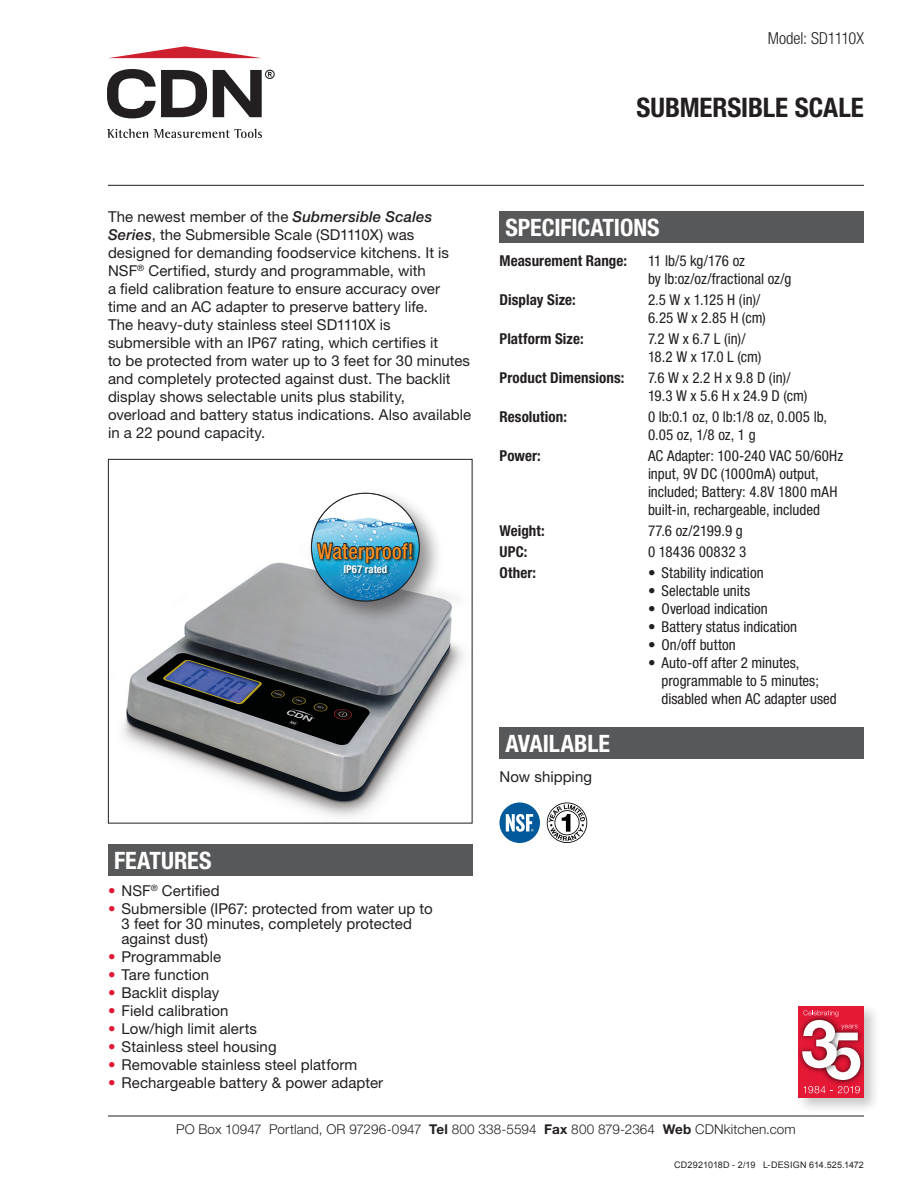
<style>
.page{position:relative;width:918px;height:1188px;background:#fff}
.page>*{position:absolute;margin:0;border:0;box-sizing:border-box;transform-origin:0 0}
.t1{font:700 condensed 27px "Helvetica Neue LT Std";letter-spacing:-.005em;color:#231f20}
.t2{font:700 condensed 24px "Helvetica Neue LT Std";color:#fff}
.t3{font:500 condensed 21.6px "Helvetica Neue LT Std";letter-spacing:.015em;color:#f68e1e;scale:.95 1}
.t4{font:300 condensed 16.5px "Helvetica Neue LT Std";letter-spacing:-.005em;color:#231f20}
.t5{font:15px/18px "Helvetica Neue LT Std";letter-spacing:.005em;color:#231f20}
.t6{font:condensed 15px/18px "Helvetica Neue LT Std";color:#231f20}
.t7{font:700 condensed 15px "Helvetica Neue LT Std";letter-spacing:.005em;color:#231f20}
.t8{font:condensed 15px "Helvetica Neue LT Std";letter-spacing:.02em;color:#231f20}
.t9{font:300 13.5px "Helvetica Neue LT Std";letter-spacing:.01em;color:#231f20}
.t10{font:700 condensed 10.8px "Helvetica Neue LT Std";color:#fff}
.t11{font:9px "Arial";letter-spacing:.015em;color:#231f20}
.s1{font-weight:500;font-style:italic}
.s2{color:#e51836}
.s3{font-weight:700}
</style>
<div class="page">
<div style="left:108px;top:844px;width:364px;height:31px;background:#57585a"></div>
<div style="left:500px;top:212px;width:364px;height:31px;background:#57585a"></div>
<div style="left:500px;top:728px;width:364px;height:31px;background:#57585a"></div>
<hr style="left:108px;top:185px;width:756px;height:1px;background:#231f20">
<hr style="left:108px;top:1116px;width:756px;height:1px;background:#231f20">
<div style="left:795px;top:1003px;width:86px;height:111px;background:#231f20;opacity:.25"></div>
<div style="left:799px;top:1006px;width:65px;height:92px;background:#e51836"></div>
<img style="left:829px;top:1031px;width:35px;height:54px">
<img style="left:799px;top:1027px;width:3px;height:37px">
<svg style="left:802px;top:1010px;width:58px;height:70px"></svg>
<svg style="left:804px;top:1086px;width:56px;height:7px"></svg>
<div style="left:500px;top:802px;width:40px;height:41px;background:#00599a;border-radius:50%"></div>
<svg style="left:506px;top:814px;width:28px;height:18px"></svg>
<svg style="left:547px;top:802px;width:40px;height:41px"></svg>
<svg style="left:107px;top:69px;width:100px;height:49px"></svg>
<svg style="left:109px;top:46px;width:151px;height:12px"></svg>
<svg style="left:107px;top:129px;width:155px;height:9px"></svg>
<svg style="left:213px;top:70px;width:62px;height:47px"></svg>
<img style="left:123px;top:562px;width:340px;height:255px">
<div style="left:108px;top:459px;width:364px;height:365px;border:1px solid #231f20"></div>
<div style="left:306px;top:488px;width:138px;height:138px;background:#231f20;opacity:.5"></div>
<div style="left:311px;top:493px;width:108px;height:108px;background:#fff;border-radius:50%"></div>
<img style="left:311px;top:512px;width:108px;height:89px">
<div style="left:316px;top:542px;width:100px;height:34px;background:#231f20;opacity:.75"></div>
<svg style="left:316px;top:532px;width:97px;height:39px;background:#3d88a2"></svg>
<p class="t4" style="left:768px;top:28px;width:98px">Model: SD1110X</p>
<h1 class="t1" style="left:636px;top:91px;width:229px">SUBMERSIBLE SCALE</h1>
<p class="t5" style="left:108px;top:208px;width:365px">The newest member of the <span class="s1">Submersible Scales Series</span>, the Submersible Scale (SD1110X) was designed for demanding foodservice kitchens. It is NSF<sup>®</sup> Certified, sturdy and programmable, with<br>a field calibration feature to ensure accuracy over time and an AC adapter to preserve battery life.<br>The heavy-duty stainless steel SD1110X is submersible with an IP67 rating, which certifies it<br>to be protected from water up to 3 feet for 30 minutes and completely protected against dust. The backlit display shows selectable units plus stability,<br>overload and battery status indications. Also available in a 22 pound capacity.</p>
<h3 class="t3" style="left:317px;top:538px;width:103px">Waterproof!</h3>
<p class="t10" style="left:343px;top:563px;width:45px">IP67 rated</p>
<h2 class="t2" style="left:114px;top:845px;width:99px">FEATURES</h2>
<p class="t5" style="left:108px;top:881px;width:113px"><span class="s2">•</span> NSF<sup>®</sup> Certified</p>
<p class="t5" style="left:122px;top:900px;width:313px;line-height:15px;text-indent:-14px"><span class="s2">•</span> Submersible (IP67: protected from water up to<br>3 feet for 30 minutes, completely protected against dust)</p>
<p class="t5" style="left:108px;top:947px;width:115px"><span class="s2">•</span> Programmable</p>
<p class="t5" style="left:108px;top:965px;width:103px"><span class="s2">•</span> Tare function</p>
<p class="t5" style="left:108px;top:983px;width:113px"><span class="s2">•</span> Backlit display</p>
<p class="t5" style="left:108px;top:1001px;width:122px"><span class="s2">•</span> Field calibration</p>
<p class="t5" style="left:108px;top:1019px;width:151px"><span class="s2">•</span> Low/high limit alerts</p>
<p class="t5" style="left:108px;top:1037px;width:170px"><span class="s2">•</span> Stainless steel housing</p>
<p class="t5" style="left:108px;top:1055px;width:251px"><span class="s2">•</span> Removable stainless steel platform</p>
<p class="t5" style="left:108px;top:1073px;width:277px"><span class="s2">•</span> Rechargeable battery &amp; power adapter</p>
<h2 class="t2" style="left:506px;top:213px;width:156px">SPECIFICATIONS</h2>
<p class="t7" style="left:500px;top:252px;width:129px">Measurement Range:</p>
<p class="t6" style="left:648px;top:252px;width:145px">11 lb/5 kg/176 oz<br>by lb:oz/oz/fractional oz/g</p>
<p class="t7" style="left:500px;top:291px;width:78px">Display Size:</p>
<p class="t6" style="left:648px;top:291px;width:119px">2.5 W x 1.125 H (in)/<br>6.25 W x 2.85 H (cm)</p>
<p class="t7" style="left:500px;top:330px;width:86px">Platform Size:</p>
<p class="t6" style="left:648px;top:330px;width:115px">7.2 W x 6.7 L (in)/<br>18.2 W x 17.0 L (cm)</p>
<p class="t7" style="left:500px;top:369px;width:126px">Product Dimensions:</p>
<p class="t6" style="left:648px;top:369px;width:161px">7.6 W x 2.2 H x 9.8 D (in)/<br>19.3 W x 5.6 H x 24.9 D (cm)</p>
<p class="t7" style="left:500px;top:408px;width:69px">Resolution:</p>
<p class="t6" style="left:648px;top:408px;width:181px">0 lb:0.1 oz, 0 lb:1/8 oz, 0.005 lb,<br>0.05 oz, 1/8 oz, 1 g</p>
<p class="t7" style="left:500px;top:447px;width:43px">Power:</p>
<p class="t6" style="left:648px;top:447px;width:197px">AC Adapter: 100-240 VAC 50/60Hz input, 9V DC (1000mA) output, included; Battery: 4.8V 1800 mAH built-in, rechargeable, included</p>
<p class="t7" style="left:500px;top:522px;width:47px">Weight:</p>
<p class="t6" style="left:648px;top:522px;width:96px">77.6 oz/2199.9 g</p>
<p class="t7" style="left:500px;top:543px;width:29px">UPC:</p>
<p class="t8" style="left:648px;top:543px;width:100px">0 18436 00832 3</p>
<p class="t7" style="left:500px;top:564px;width:38px">Other:</p>
<p class="t6" style="left:648px;top:564px;width:117px">• Stability indication</p>
<p class="t6" style="left:648px;top:582px;width:104px">• Selectable units</p>
<p class="t6" style="left:648px;top:600px;width:121px">• Overload indication</p>
<p class="t6" style="left:648px;top:618px;width:151px">• Battery status indication</p>
<p class="t6" style="left:648px;top:636px;width:89px">• On/off button</p>
<p class="t6" style="left:662px;top:654px;width:177px;text-indent:-14px">• Auto-off after 2 minutes, programmable to 5 minutes; disabled when AC adapter used</p>
<h2 class="t2" style="left:506px;top:729px;width:106px">AVAILABLE</h2>
<p class="t5" style="left:500px;top:768px;width:94px">Now shipping</p>
<p class="t9" style="left:176px;top:1121px;width:621px">PO Box 10947 Portland, OR 97296-0947 <span class="s3">Tel</span> 800 338-5594 <span class="s3">Fax</span> 800 879-2364 <span class="s3">Web</span> CDNkitchen.com</p>
<p class="t11" style="left:674px;top:1158px;width:191px">CD2921018D - 2/19 L-DESIGN 614.525.1472</p>
</div>
